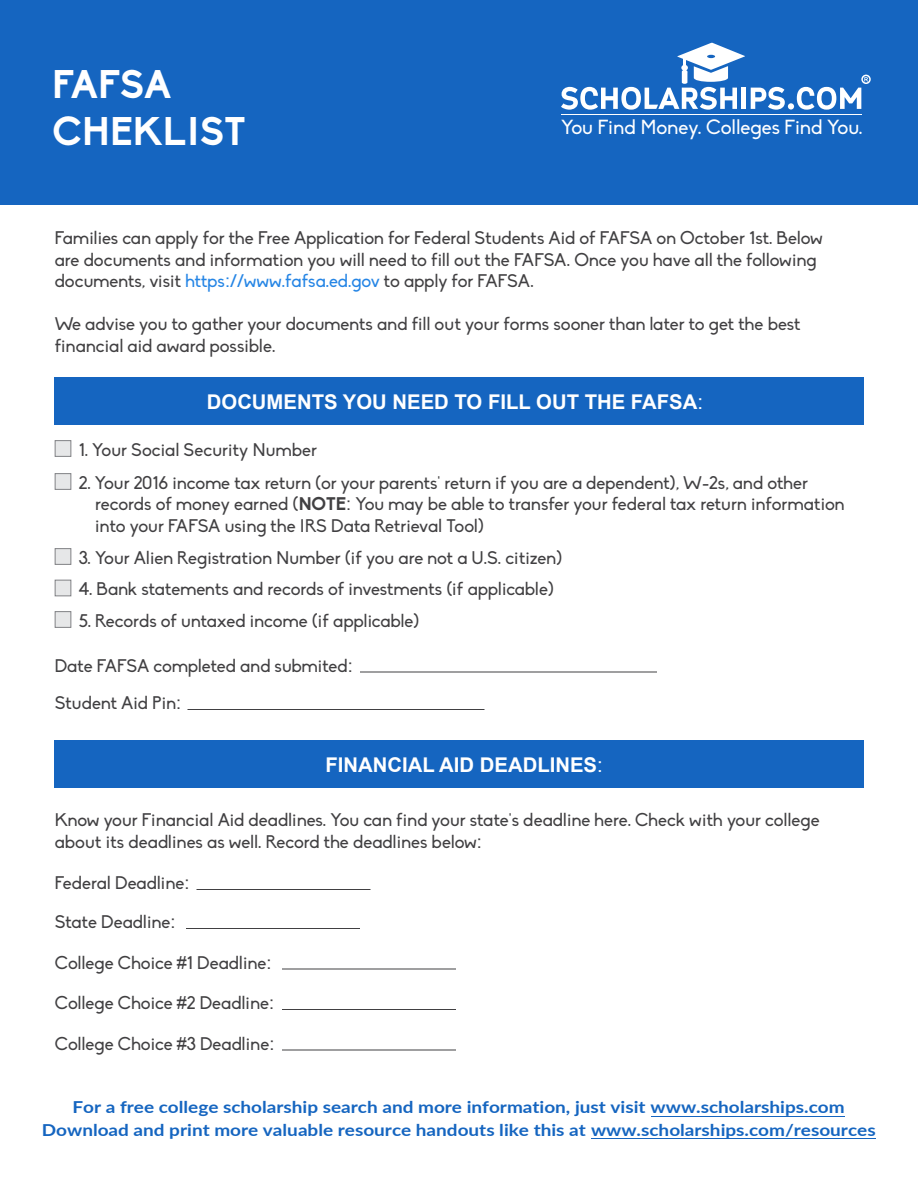
<style>
.page{position:relative;width:918px;height:1188px;background:#fff}
.page>*{position:absolute;margin:0;border:0;box-sizing:border-box;transform-origin:0 0}
.t1{font:700 39.3px/47.2px "Biko";color:#fff}
.t2{font:700 20.25px "Arial";color:#fff}
.t3{font:20.1px "Biko";color:#fff}
.t4{font:18px/21.6px "Biko";color:#414042}
.t5{font:700 16.5px/22.8px "Lato";color:#1565c0;text-align:center;scale:1.15 1}
.s1{color:#2585e5}
.s2{font-family:"Arial";color:#2585e5}
.s3{font-weight:400}
.s4{font-weight:700}
.s5{font-family:"Arial"}
</style>
<div class="page">
<div style="left:54px;top:377px;width:810px;height:48px;background:#1565c0"></div>
<div style="left:54px;top:740px;width:810px;height:48px;background:#1565c0"></div>
<div style="left:55px;top:441px;width:16px;height:15px;background:#e6e7e8;border:1px solid #808285"></div>
<div style="left:55px;top:474px;width:16px;height:15px;background:#e6e7e8;border:1px solid #808285"></div>
<div style="left:55px;top:549px;width:16px;height:15px;background:#e6e7e8;border:1px solid #808285"></div>
<div style="left:55px;top:580px;width:16px;height:16px;background:#e6e7e8;border:1px solid #808285"></div>
<div style="left:55px;top:612px;width:16px;height:15px;background:#e6e7e8;border:1px solid #808285"></div>
<div style="left:0;top:0;width:918px;height:204px;background:#1565c0"></div>
<hr style="left:742px;top:88px;width:4px;height:21px;background:#fff">
<svg style="left:751px;top:87px;width:34px;height:23px"></svg>
<div style="left:788px;top:103px;width:6px;height:7px;background:#fff;border-radius:50%"></div>
<svg style="left:797px;top:87px;width:64px;height:23px"></svg>
<svg style="left:561px;top:43px;width:184px;height:67px"></svg>
<svg style="left:864px;top:78px;width:4px;height:3px"></svg>
<div style="left:861px;top:75px;width:10px;height:9px;border:2px solid #fff;border-radius:50%"></div>
<hr style="left:561px;top:114px;width:300px;height:1px;background:#fff">
<hr style="left:360px;top:672px;width:297px;height:1px;background:#414042">
<hr style="left:188px;top:709px;width:296px;height:1px;background:#414042">
<hr style="left:196px;top:889px;width:174px;height:1px;background:#414042">
<hr style="left:186px;top:928px;width:174px;height:1px;background:#414042">
<hr style="left:282px;top:969px;width:174px;height:1px;background:#414042">
<hr style="left:282px;top:1009px;width:174px;height:1px;background:#414042">
<hr style="left:282px;top:1050px;width:174px;height:1px;background:#414042">
<hr style="left:591px;top:1138px;width:284px;height:1px;background:#1565c0">
<hr style="left:651px;top:1116px;width:193px;height:1px;background:#1565c0">
<h1 class="t1" style="left:52px;top:60px;width:195px">FAFSA<br>CHEKLIST</h1>
<p class="t3" style="left:561px;top:116px;width:303px">You Find Money. Colleges Find You.</p>
<p class="t4" style="left:55px;top:227px;width:770px">Families can apply for the Free Application for Federal Students Aid of FAFSA on October 1st. Below are documents and information you will need to fill out the FAFSA. Once you have all the following documents, visit <span class="s1">https</span><span class="s2">:</span><span class="s1">//www.fafsa.ed.gov</span> to apply for FAFSA.</p>
<p class="t4" style="left:55px;top:314px;width:748px">We advise you to gather your documents and fill out your forms sooner than later to get the best financial aid award possible.</p>
<p class="t2" style="left:207px;top:388px;width:498px">DOCUMENTS YOU NEED TO FILL OUT THE FAFSA<span class="s3">:</span></p>
<p class="t4" style="left:79px;top:439px;width:240px">1. Your Social Security Number</p>
<p class="t4" style="left:95px;top:472px;width:751px;text-indent:-17px">2. Your 2016 income tax return (or your parents' return if you are a dependent), W-2s, and other records of money earned (<span class="s4">NOTE</span><span class="s5">:</span> You may be able to transfer your federal tax return information into your FAFSA using the IRS Data Retrieval Tool)</p>
<p class="t4" style="left:79px;top:547px;width:485px">3. Your Alien Registration Number (if you are not a U.S. citizen)</p>
<p class="t4" style="left:79px;top:578px;width:477px">4. Bank statements and records of investments (if applicable)</p>
<p class="t4" style="left:79px;top:610px;width:342px">5. Records of untaxed income (if applicable)</p>
<p class="t4" style="left:55px;top:655px;width:300px">Date FAFSA completed and submited<span class="s5">:</span></p>
<p class="t4" style="left:55px;top:692px;width:128px">Student Aid Pin<span class="s5">:</span></p>
<p class="t2" style="left:325px;top:751px;width:279px">FINANCIAL AID DEADLINES<span class="s3">:</span></p>
<p class="t4" style="left:55px;top:809px;width:767px">Know your Financial Aid deadlines. You can find your state's deadline here. Check with your college about its deadlines as well. Record the deadlines below<span class="s5">:</span></p>
<p class="t4" style="left:55px;top:864px;width:136px;line-height:39px">Federal Deadline<span class="s5">:<br></span>State Deadline<span class="s5">:</span></p>
<p class="t4" style="left:55px;top:952px;width:218px">College Choice <span class="s5">#</span>1 Deadline<span class="s5">:</span></p>
<p class="t4" style="left:55px;top:992px;width:221px">College Choice <span class="s5">#</span>2 Deadline<span class="s5">:</span></p>
<p class="t4" style="left:55px;top:1033px;width:221px">College Choice <span class="s5">#</span>3 Deadline<span class="s5">:</span></p>
<p class="t5" style="left:42px;top:1095px;width:727px">For a free college scholarship search and more information, just visit www.scholarships.com<br>Download and print more valuable resource handouts like this at www.scholarships.com/resources</p>
</div>
